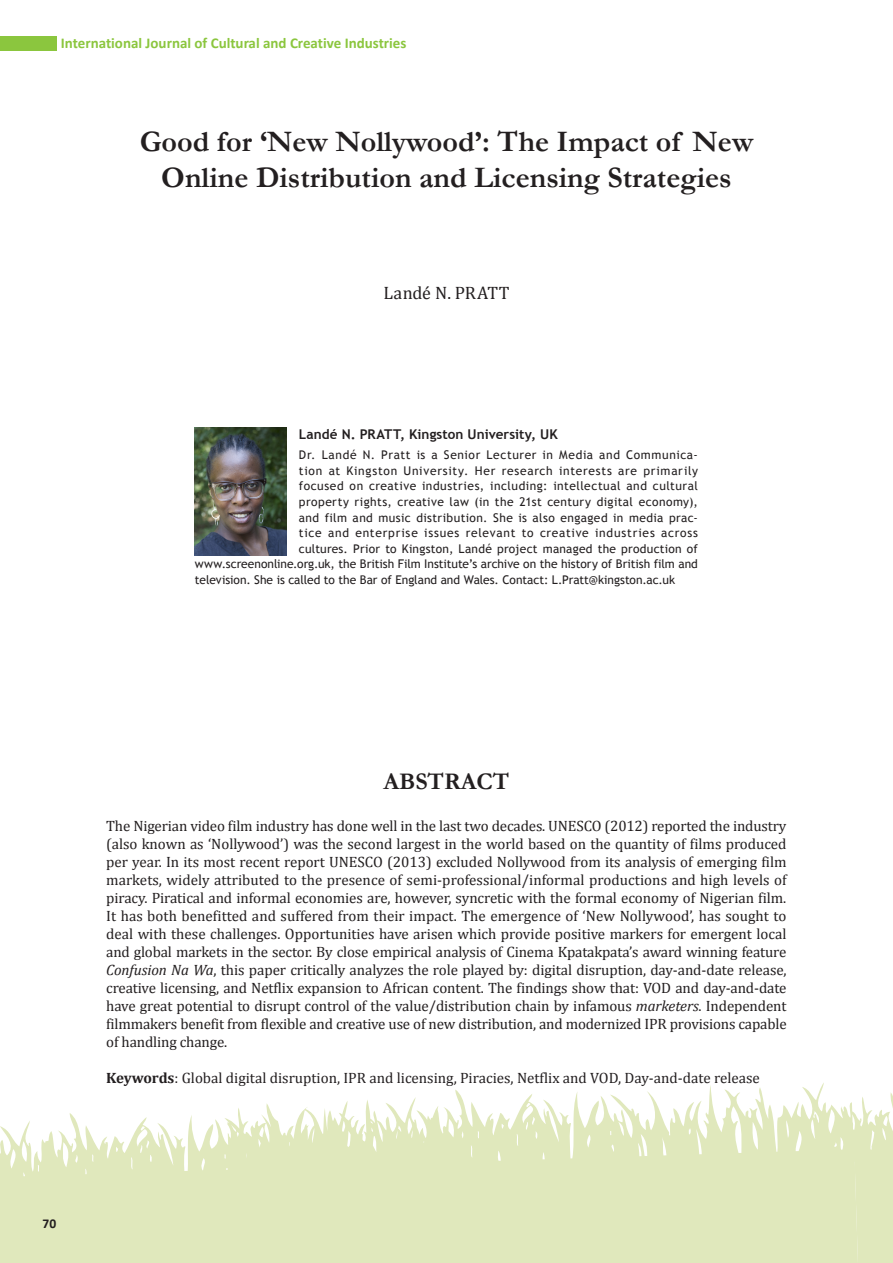
<style>
.page{position:relative;width:893px;height:1263px;background:#fff}
.page>*{position:absolute;margin:0;border:0;box-sizing:border-box;transform-origin:0 0}
.Journal_Title{font:700 30px/36px "Garamond";color:#231f20;text-align:center}
.t1{font:700 24px "Garamond";color:#231f20}
.author_name{font:18px "Cambria";color:#231f20}
.abstract{font:15px/18px "Cambria";color:#231f20;text-align:justify}
.t2{font:700 15px "Calibri";color:#8bc63e}
.author_note_name{font:700 13.5px "Trebuchet MS";letter-spacing:.005em;color:#231f20}
.t3{font:700 13.5px "Calibri";color:#231f20}
.author_note_name-2{font:12px "Trebuchet MS";letter-spacing:.035em;color:#231f20}
.author_note_name-3{font:12px "Trebuchet MS";letter-spacing:-.005em;color:#231f20}
.author_note_name-4{font:12px "Trebuchet MS";letter-spacing:.06em;color:#231f20}
.author_note_name-5{font:12px "Trebuchet MS";letter-spacing:.065em;color:#231f20}
.author_note_name-6{font:12px "Trebuchet MS";letter-spacing:.055em;color:#231f20}
.s1{font-style:italic}
.s2{font-weight:700}
</style>
<div class="page">
<svg style="left:0;top:1083px;width:851px;height:180px;fill:#e0e8bc"></svg>
<svg style="left:851px;top:1092px;width:42px;height:171px;background:#e4ebc6"></svg>
<div style="left:0;top:36px;width:57px;height:15px;background:#8bc63e"></div>
<img style="left:195px;top:427px;width:91px;height:129px">
<p class="t2" style="left:61px;top:33px;width:347px">International Journal of Cultural and Creative Industries</p>
<p class="Journal_Title" style="left:140px;top:124px;width:615px">Good for ‘New Nollywood’: The Impact of New<br>Online Distribution and Licensing Strategies</p>
<p class="author_name" style="left:384px;top:282px;width:127px">Landé N. PRATT</p>
<p class="author_note_name" style="left:299px;top:425px;width:260px">Landé N. PRATT, Kingston University, UK</p>
<p class="author_note_name-6" style="left:299px;top:447px;width:401px">Dr. Landé N. Pratt is a Senior Lecturer in Media and Communica-</p>
<p class="author_note_name-4" style="left:299px;top:463px;width:401px">tion at Kingston University. Her research interests are primarily</p>
<p class="author_note_name-2" style="left:299px;top:478px;width:401px">focused on creative industries, including: intellectual and cultural</p>
<p class="author_note_name-2" style="left:299px;top:494px;width:401px">property rights, creative law (in the 21st century digital economy),</p>
<p class="author_note_name-2" style="left:299px;top:510px;width:401px">and film and music distribution. She is also engaged in media prac-</p>
<p class="author_note_name-5" style="left:299px;top:525px;width:401px">tice and enterprise issues relevant to creative industries across</p>
<p class="author_note_name-2" style="left:299px;top:541px;width:401px">cultures. Prior to Kingston, Landé project managed the production of</p>
<p class="author_note_name-3" style="left:195px;top:556px;width:504px">www.screenonline.org.uk, the British Film Institute’s archive on the history of British film and</p>
<p class="author_note_name-3" style="left:195px;top:572px;width:482px">television. She is called to the Bar of England and Wales. Contact: L.Pratt@kingston.ac.uk</p>
<p class="t1" style="left:383px;top:765px;width:127px">ABSTRACT</p>
<p class="abstract" style="left:106px;top:817px;width:682px">The Nigerian video film industry has done well in the last two decades. UNESCO (2012) reported the industry (also known as ‘Nollywood’) was the second largest in the world based on the quantity of films produced per year. In its most recent report UNESCO (2013) excluded Nollywood from its analysis of emerging film markets, widely attributed to the presence of semi-professional/informal productions and high levels of piracy. Piratical and informal economies are, however, syncretic with the formal economy of Nigerian film.<br>It has both benefitted and suffered from their impact. The emergence of ‘New Nollywood’, has sought to deal with these challenges. Opportunities have arisen which provide positive markers for emergent local and global markets in the sector. By close empirical analysis of Cinema Kpatakpata’s award winning feature <span class="s1">Confusion Na Wa</span>, this paper critically analyzes the role played by: digital disruption, day-and-date release, creative licensing, and Netflix expansion to African content. The findings show that: VOD and day-and-date have great potential to disrupt control of the value/distribution chain by infamous <span class="s1">marketers</span>. Independent filmmakers benefit from flexible and creative use of new distribution, and modernized IPR provisions capable of handling change.</p>
<p class="abstract" style="left:106px;top:1069px;width:655px"><span class="s2">Keywords</span>: Global digital disruption, IPR and licensing, Piracies, Netflix and VOD, Day-and-date release</p>
<p class="t3" style="left:43px;top:1214px;width:15px">70</p>
</div>
